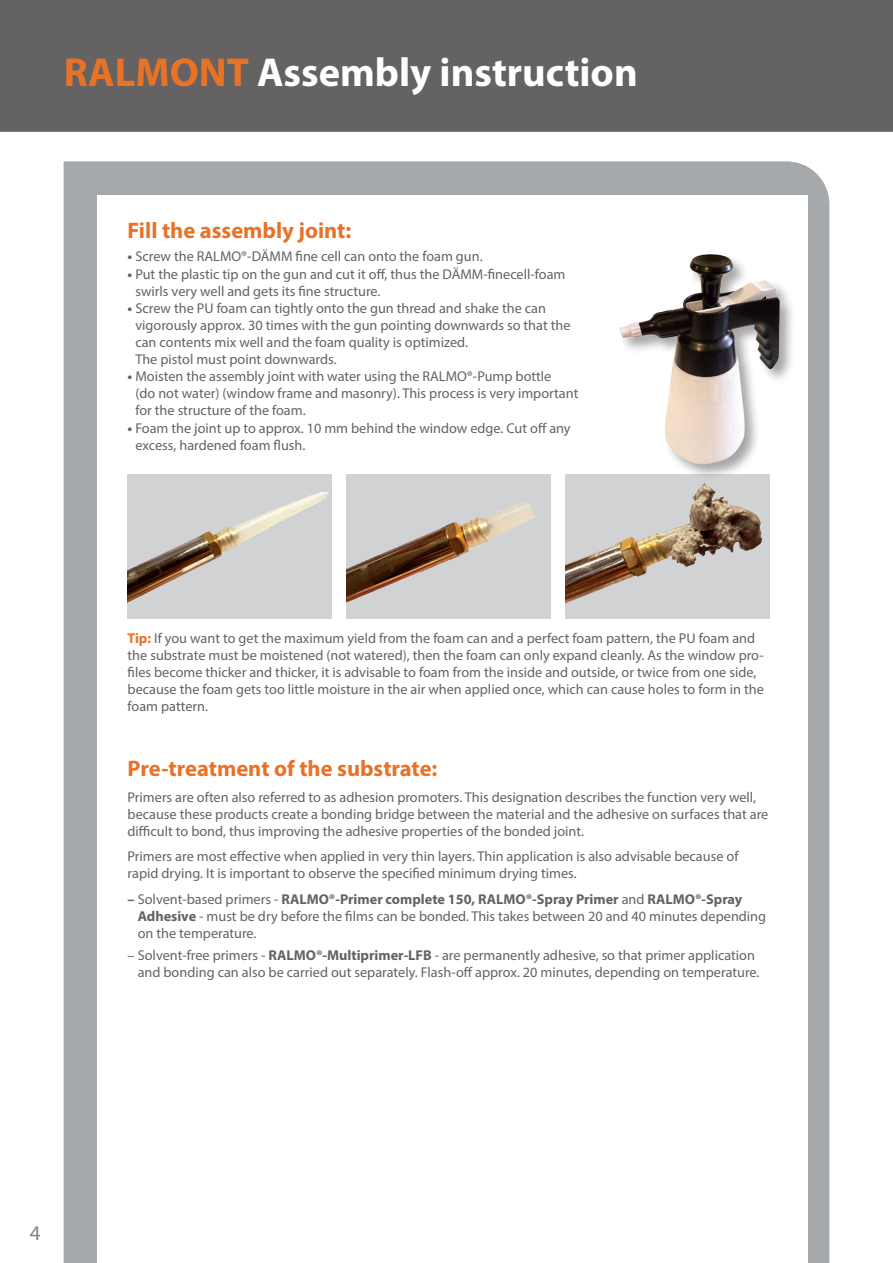
<style>
.page{position:relative;width:893px;height:1263px;background:#fff}
.page>*{position:absolute;margin:0;border:0;box-sizing:border-box;transform-origin:0 0}
.t1{font:700 40.5px "Myriad Pro";color:#fff}
.t2{font:700 22.5px "Myriad Pro";color:#e87327}
.t3{font:21px "Myriad Pro";color:#808285}
.t4{font:14.25px/17.1px "Myriad Pro";color:#636366}
.s1{color:#e87327}
.s2{font-weight:700}
.s3{font-weight:700;color:#e87327}
</style>
<div class="page">
<div style="left:0;top:0;width:893px;height:132px;background:#656263"></div>
<div style="left:64px;top:162px;width:765px;height:1101px;background:#a6a9ac"></div>
<div style="left:98px;top:196px;width:710px;height:1067px;background:#fff"></div>
<div style="left:128px;top:474px;width:204px;height:145px;background:#d1d2d4"></div>
<img style="left:128px;top:491px;width:201px;height:112px">
<div style="left:347px;top:474px;width:204px;height:145px;background:#d1d2d4"></div>
<img style="left:347px;top:501px;width:188px;height:102px">
<div style="left:566px;top:474px;width:204px;height:145px;background:#d1d2d4"></div>
<img style="left:566px;top:483px;width:197px;height:120px">
<div style="left:619px;top:253px;width:178px;height:227px;background:#231f20;opacity:.4"></div>
<img style="left:619px;top:253px;width:174px;height:219px">
<h1 class="t1" style="left:64px;top:46px;width:575px"><span class="s1">RALMONT</span> Assembly instruction</h1>
<h2 class="t2" style="left:128px;top:216px;width:225px">Fill the assembly joint:</h2>
<p class="t4" style="left:128px;top:248px;width:357px"><span class="s2">•</span> Screw the RALMO®-DÄMM fine cell can onto the foam gun.</p>
<p class="t4" style="left:135px;top:265px;width:432px;text-indent:-8px"><span class="s2">•</span> Put the plastic tip on the gun and cut it off, thus the DÄMM-finecell-foam swirls very well and gets its fine structure.</p>
<p class="t4" style="left:135px;top:299px;width:437px;text-indent:-8px"><span class="s2">•</span> Screw the PU foam can tightly onto the gun thread and shake the can vigorously approx. 30 times with the gun pointing downwards so that the can contents mix well and the foam quality is optimized.<br>The pistol must point downwards.</p>
<p class="t4" style="left:135px;top:368px;width:444px;text-indent:-8px"><span class="s2">•</span> Moisten the assembly joint with water using the RALMO®-Pump bottle<br>(do not water) (window frame and masonry). This process is very important for the structure of the foam.</p>
<p class="t4" style="left:135px;top:419px;width:437px;text-indent:-8px"><span class="s2">•</span> Foam the joint up to approx. 10 mm behind the window edge. Cut off any excess, hardened foam flush.</p>
<p class="t4" style="left:128px;top:629px;width:638px"><span class="s3">Tip:</span> If you want to get the maximum yield from the foam can and a perfect foam pattern, the PU foam and the substrate must be moistened (not watered), then the foam can only expand cleanly. As the window pro&shy;files become thicker and thicker, it is advisable to foam from the inside and outside, or twice from one side, because the foam gets too little moisture in the air when applied once, which can cause holes to form in the foam pattern.</p>
<h2 class="t2" style="left:128px;top:754px;width:311px">Pre-treatment of the substrate:</h2>
<p class="t4" style="left:128px;top:788px;width:642px">Primers are often also referred to as adhesion promoters. This designation describes the function very well, because these products create a bonding bridge between the material and the adhesive on surfaces that are difficult to bond, thus improving the adhesive properties of the bonded joint.</p>
<p class="t4" style="left:128px;top:848px;width:612px">Primers are most effective when applied in very thin layers. Thin application is also advisable because of rapid drying. It is important to observe the specified minimum drying times.</p>
<p class="t4" style="left:138px;top:890px;width:630px;text-indent:-10px"><span class="s2">–</span> Solvent-based primers - <span class="s2">RALMO®-Primer complete 150, RALMO®-Spray Primer</span> and <span class="s2">RALMO®-Spray<br>Adhesive</span> - must be dry before the films can be bonded. This takes between 20 and 40 minutes depending on the temperature.</p>
<p class="t4" style="left:138px;top:946px;width:623px;text-indent:-10px">– Solvent-free primers - <span class="s2">RALMO®-Multiprimer-LFB</span> - are permanently adhesive, so that primer application and bonding can also be carried out separately. Flash-off approx. 20 minutes, depending on temperature.</p>
<h3 class="t3" style="left:30px;top:1220px;width:12px">4</h3>
</div>
